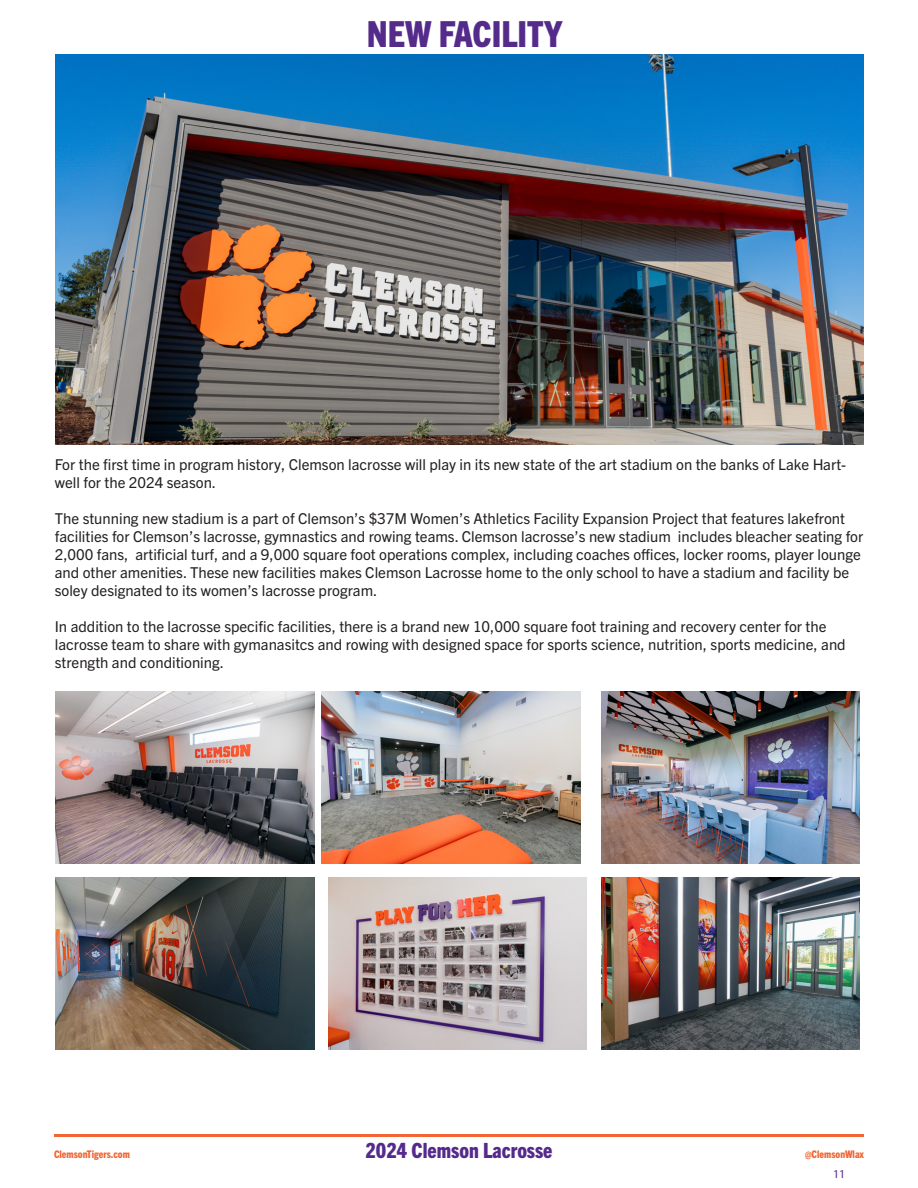
<style>
.page{position:relative;width:918px;height:1188px;background:#fff}
.page>*{position:absolute;margin:0;border:0;box-sizing:border-box;transform-origin:0 0}
.t1{font:800 condensed 36px "Trade Gothic Next LT Pro";color:#542a8b}
.t2{font:800 condensed 21px "Trade Gothic Next LT Pro";color:#542a8b}
.t3{font:15px/18px "Trade Gothic Next LT Pro";color:#231f20}
.t4{font:12px "Myriad Pro";color:#542a8b}
.t5{font:800 condensed 10.5px "Trade Gothic Next LT Pro";color:#f26633}
</style>
<div class="page">
<hr style="left:54px;top:1134px;width:810px;height:3px;background:#f26633">
<img style="left:56px;top:691px;width:258px;height:172px">
<img style="left:322px;top:691px;width:258px;height:172px">
<img style="left:56px;top:877px;width:258px;height:172px">
<img style="left:329px;top:877px;width:258px;height:172px">
<img style="left:601px;top:691px;width:259px;height:172px">
<img style="left:601px;top:877px;width:259px;height:172px">
<img style="left:56px;top:54px;width:808px;height:390px">
<p class="t1" style="left:367px;top:9px;width:197px">NEW FACILITY</p>
<p class="t3" style="left:55px;top:454px;width:793px">For the first time in program history, Clemson lacrosse will play in its new state of the art stadium on the banks of Lake Hart&shy;well for the 2024 season.</p>
<p class="t3" style="left:55px;top:508px;width:810px">The stunning new stadium is a part of Clemson’s $37M Women’s Athletics Facility Expansion Project that features lakefront facilities for Clemson’s lacrosse, gymnastics and rowing teams. Clemson lacrosse’s new stadium includes bleacher seating for 2,000 fans, artificial turf, and a 9,000 square foot operations complex, including coaches offices, locker rooms, player lounge and other amenities. These new facilities makes Clemson Lacrosse home to the only school to have a stadium and facility be soley designated to its women’s lacrosse program.</p>
<p class="t3" style="left:55px;top:616px;width:792px">In addition to the lacrosse specific facilities, there is a brand new 10,000 square foot training and recovery center for the lacrosse team to share with gymanasitcs and rowing with designed space for sports science, nutrition, sports medicine, and strength and conditioning.</p>
<p class="t5" style="left:54px;top:1147px;width:77px">ClemsonTigers.com</p>
<p class="t2" style="left:365px;top:1136px;width:189px">2024 Clemson Lacrosse</p>
<p class="t5" style="left:805px;top:1147px;width:60px">@ClemsonWlax</p>
<p class="t4" style="left:833px;top:1166px;width:14px">11</p>
</div>
